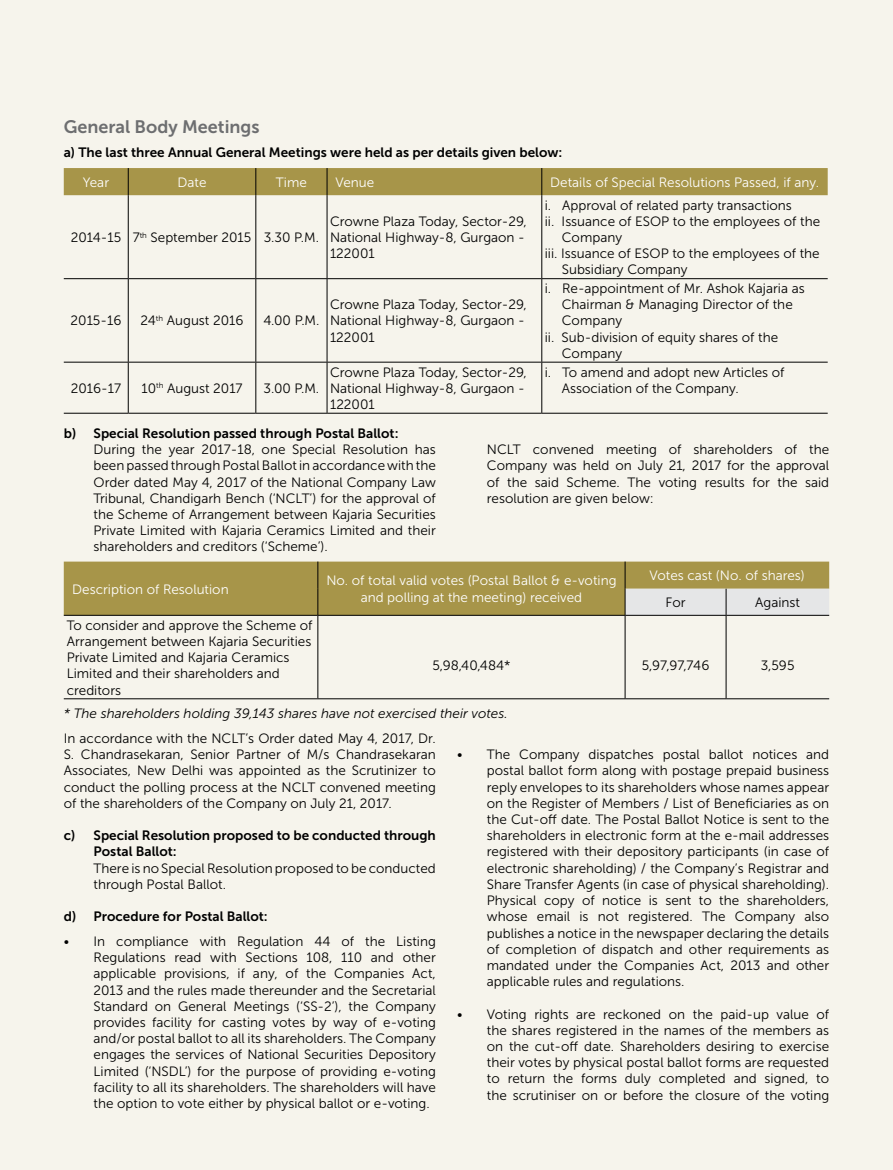
<style>
.page{position:relative;width:893px;height:1170px;background:#fff}
.page>*{position:absolute;margin:0;border:0;box-sizing:border-box;transform-origin:0 0}
.t1{font:18px "Museo Sans 700";color:#6d6e70}
.t2{font:13.5px/16.2px "Museo Sans 300";color:#000}
.t3{font:13.5px/16.2px "Museo Sans 700";color:#000}
.t4{font:13.5px/16.2px "Museo Sans 300";color:#fff;text-align:center}
.t5{font:italic 13.5px "Museo Sans 300";color:#000}
</style>
<div class="page">
<div style="left:0;top:0;width:893px;height:1169px;background:#f6f4ec"></div>
<div style="left:64px;top:168px;width:764px;height:27px;background:#a79549"></div>
<hr style="left:128px;top:195px;width:1px;height:83px;background:#000">
<hr style="left:255px;top:195px;width:1px;height:83px;background:#000">
<hr style="left:327px;top:195px;width:1px;height:83px;background:#000">
<hr style="left:541px;top:195px;width:1px;height:83px;background:#000">
<hr style="left:64px;top:278px;width:64px;height:1px;background:#000">
<hr style="left:128px;top:278px;width:128px;height:1px;background:#000">
<hr style="left:128px;top:279px;width:1px;height:83px;background:#000">
<hr style="left:256px;top:278px;width:71px;height:1px;background:#000">
<hr style="left:255px;top:279px;width:1px;height:83px;background:#000">
<hr style="left:327px;top:278px;width:215px;height:1px;background:#000">
<hr style="left:327px;top:279px;width:1px;height:83px;background:#000">
<hr style="left:542px;top:278px;width:286px;height:1px;background:#000">
<hr style="left:541px;top:279px;width:1px;height:83px;background:#000">
<hr style="left:64px;top:362px;width:64px;height:1px;background:#000">
<hr style="left:128px;top:362px;width:128px;height:1px;background:#000">
<hr style="left:128px;top:362px;width:1px;height:51px;background:#000">
<hr style="left:256px;top:362px;width:71px;height:1px;background:#000">
<hr style="left:255px;top:362px;width:1px;height:51px;background:#000">
<hr style="left:327px;top:362px;width:215px;height:1px;background:#000">
<hr style="left:327px;top:362px;width:1px;height:51px;background:#000">
<hr style="left:542px;top:362px;width:286px;height:1px;background:#000">
<hr style="left:541px;top:362px;width:1px;height:51px;background:#000">
<hr style="left:64px;top:413px;width:64px;height:1px;background:#000">
<hr style="left:128px;top:413px;width:128px;height:1px;background:#000">
<hr style="left:256px;top:413px;width:71px;height:1px;background:#000">
<hr style="left:327px;top:413px;width:215px;height:1px;background:#000">
<hr style="left:542px;top:413px;width:286px;height:1px;background:#000">
<hr style="left:317px;top:615px;width:1px;height:83px;background:#000">
<hr style="left:625px;top:615px;width:101px;height:1px;background:#000">
<hr style="left:625px;top:615px;width:1px;height:83px;background:#000">
<hr style="left:726px;top:615px;width:103px;height:1px;background:#000">
<hr style="left:726px;top:615px;width:1px;height:83px;background:#000">
<hr style="left:64px;top:698px;width:254px;height:1px;background:#000">
<hr style="left:318px;top:698px;width:307px;height:1px;background:#000">
<hr style="left:625px;top:698px;width:101px;height:1px;background:#000">
<hr style="left:726px;top:698px;width:103px;height:1px;background:#000">
<hr style="left:64px;top:615px;width:254px;height:1px;background:#000">
<svg style="left:64px;top:561px;width:765px;height:54px;background:#ae9f5e"></svg>
<hr style="left:318px;top:615px;width:307px;height:1px;background:#000">
<h1 class="t1" style="left:64px;top:116px;width:197px">General Body Meetings</h1>
<p class="t3" style="left:64px;top:144px;width:500px">a) The last three Annual General Meetings were held as per details given below:</p>
<p class="t4" style="left:83px;top:174px;width:28px">Year</p>
<p class="t4" style="left:178px;top:174px;width:30px">Date</p>
<p class="t4" style="left:276px;top:174px;width:32px">Time</p>
<p class="t4" style="left:336px;top:174px;width:40px">Venue</p>
<p class="t4" style="left:550px;top:174px;width:270px">Details of Special Resolutions Passed, if any.</p>
<p class="t2" style="left:71px;top:229px;width:250px">2014-15 7<sup>th</sup> September 2015 3.30 P.M.</p>
<p class="t2" style="left:330px;top:213px;width:198px">Crowne Plaza Today, Sector-29,<br>National Highway-8, Gurgaon -<br>122001</p>
<p class="t2" style="left:71px;top:313px;width:52px">2015-16</p>
<p class="t2" style="left:141px;top:313px;width:104px">24<sup>th</sup> August 2016</p>
<p class="t2" style="left:263px;top:313px;width:57px">4.00 P.M.</p>
<p class="t2" style="left:330px;top:296px;width:198px">Crowne Plaza Today, Sector-29,<br>National Highway-8, Gurgaon -<br>122001</p>
<p class="t2" style="left:545px;top:197px;width:249px">i. Approval of related party transactions</p>
<p class="t2" style="left:545px;top:213px;width:277px">ii. Issuance of ESOP to the employees of the</p>
<p class="t2" style="left:562px;top:229px;width:62px">Company</p>
<p class="t2" style="left:545px;top:245px;width:276px">iii. Issuance of ESOP to the employees of the</p>
<p class="t2" style="left:562px;top:262px;width:127px">Subsidiary Company</p>
<p class="t2" style="left:545px;top:280px;width:261px">i. Re-appointment of Mr. Ashok Kajaria as</p>
<p class="t2" style="left:562px;top:296px;width:232px">Chairman &amp; Managing Director of the</p>
<p class="t2" style="left:562px;top:313px;width:62px">Company</p>
<p class="t2" style="left:545px;top:329px;width:235px">ii. Sub-division of equity shares of the</p>
<p class="t2" style="left:562px;top:345px;width:62px">Company</p>
<p class="t2" style="left:330px;top:364px;width:198px">Crowne Plaza Today, Sector-29,<br>National Highway-8, Gurgaon -<br>122001</p>
<p class="t2" style="left:562px;top:364px;width:224px;text-indent:-17px">i. To amend and adopt new Articles of<br>Association of the Company.</p>
<p class="t3" style="left:64px;top:425px;width:336px">b) Special Resolution passed through Postal Ballot:</p>
<p class="t2" style="left:94px;top:441px;width:344px;text-align:justify">During the year 2017-18, one Special Resolution has been passed through Postal Ballot in accordance with the Order dated May 4, 2017 of the National Company Law Tribunal, Chandigarh Bench (‘NCLT’) for the approval of the Scheme of Arrangement between Kajaria Securities Private Limited with Kajaria Ceramics Limited and their shareholders and creditors (‘Scheme’).</p>
<p class="t2" style="left:487px;top:441px;width:344px;text-align:justify">NCLT convened meeting of shareholders of the Company was held on July 21, 2017 for the approval of the said Scheme. The voting results for the said resolution are given below:</p>
<p class="t4" style="left:72px;top:581px;width:158px">Description of Resolution</p>
<p class="t4" style="left:326px;top:572px;width:292px">No. of total valid votes (Postal Ballot &amp; e-voting and polling at the meeting) received</p>
<p class="t4" style="left:649px;top:567px;width:157px">Votes cast (No. of shares)</p>
<p class="t2" style="left:71px;top:380px;width:52px">2016-17</p>
<p class="t2" style="left:141px;top:380px;width:103px">10<sup>th</sup> August 2017</p>
<p class="t2" style="left:264px;top:380px;width:57px">3.00 P.M.</p>
<p class="t2" style="left:665px;top:594px;width:22px">For</p>
<p class="t2" style="left:755px;top:594px;width:46px">Against</p>
<p class="t2" style="left:67px;top:617px;width:247px">To consider and approve the Scheme of<br>Arrangement between Kajaria Securities<br>Private Limited and Kajaria Ceramics<br>Limited and their shareholders and creditors</p>
<p class="t2" style="left:432px;top:657px;width:80px">5,98,40,484*</p>
<p class="t2" style="left:642px;top:657px;width:69px">5,97,97,746</p>
<p class="t2" style="left:761px;top:657px;width:35px">3,595</p>
<p class="t5" style="left:64px;top:706px;width:445px">* The shareholders holding 39,143 shares have not exercised their votes.</p>
<p class="t2" style="left:64px;top:730px;width:374px;text-align:justify">In accordance with the NCLT’s Order dated May 4, 2017, Dr.<br>S. Chandrasekaran, Senior Partner of M/s Chandrasekaran Associates, New Delhi was appointed as the Scrutinizer to conduct the polling process at the NCLT convened meeting of the shareholders of the Company on July 21, 2017.</p>
<p class="t3" style="left:94px;top:827px;width:344px;text-indent:-30px">c) Special Resolution proposed to be conducted through<br>Postal Ballot:</p>
<p class="t2" style="left:94px;top:859px;width:344px">There is no Special Resolution proposed to be conducted through Postal Ballot.</p>
<p class="t3" style="left:64px;top:908px;width:206px">d) Procedure for Postal Ballot:</p>
<p class="t2" style="left:94px;top:933px;width:344px;text-align:justify;text-indent:-30px">• In compliance with Regulation 44 of the Listing Regulations read with Sections 108, 110 and other applicable provisions, if any, of the Companies Act, 2013 and the rules made thereunder and the Secretarial Standard on General Meetings (‘SS-2’), the Company provides facility for casting votes by way of e-voting and/or postal ballot to all its shareholders. The Company engages the services of National Securities Depository Limited (‘NSDL’) for the purpose of providing e-voting facility to all its shareholders. The shareholders will have the option to vote either by physical ballot or e-voting.</p>
<p class="t2" style="left:487px;top:746px;width:344px;text-align:justify;text-indent:-30px">• The Company dispatches postal ballot notices and postal ballot form along with postage prepaid business reply envelopes to its shareholders whose names appear on the Register of Members / List of Beneficiaries as on the Cut-off date. The Postal Ballot Notice is sent to the shareholders in electronic form at the e-mail addresses registered with their depository participants (in case of electronic shareholding) / the Company’s Registrar and Share Transfer Agents (in case of physical shareholding).<br>Physical copy of notice is sent to the shareholders, whose email is not registered. The Company also publishes a notice in the newspaper declaring the details of completion of dispatch and other requirements as mandated under the Companies Act, 2013 and other applicable rules and regulations.</p>
<p class="t2" style="left:487px;top:1005px;width:344px;text-align:justify;text-indent:-30px">• Voting rights are reckoned on the paid-up value of the shares registered in the names of the members as on the cut-off date. Shareholders desiring to exercise their votes by physical postal ballot forms are requested to return the forms duly completed and signed, to the scrutiniser on or before the closure of the voting</p>
</div>
